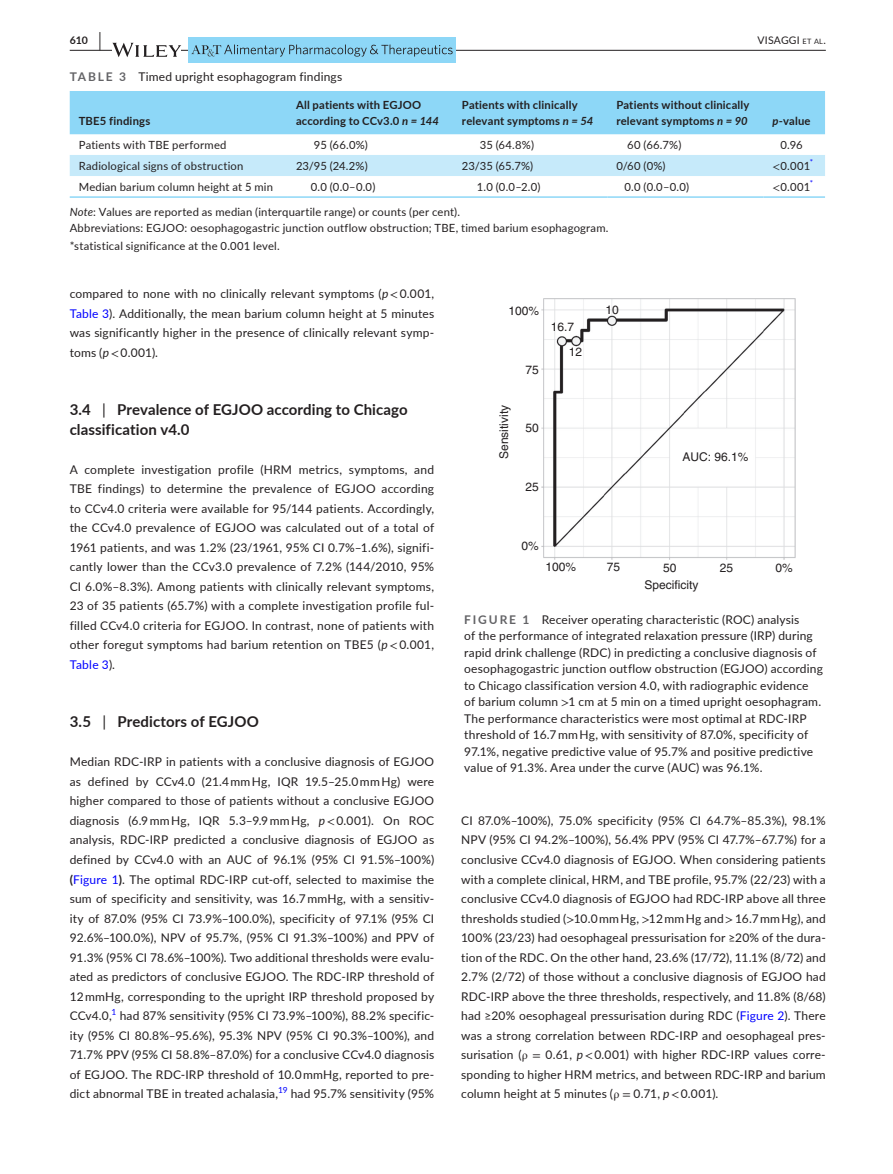
<style>
.page{position:relative;width:893px;height:1174px;background:#fff}
.page>*{position:absolute;margin:0;border:0;box-sizing:border-box;transform-origin:0 0}
.t1{font:700 15px/19.5px "Lato";letter-spacing:.005em;color:#231f20}
.t2{font:12px/19.5px "Lato";letter-spacing:.015em;color:#231f20;text-align:justify}
.t3{font:12px/24.3px "Helvetica";color:#231f20}
.t4{font:11.25px/15.8px "Lato";letter-spacing:.015em;color:#231f20}
.t5{font:700 11.25px/15.8px "Lato";letter-spacing:.015em;color:#231f20}
.t6{font:10.5px "Lato";letter-spacing:.02em;color:#231f20}
.t7{font:700 10.5px "Lato";color:#231f20}
.t8{font:7.8px "Lato";color:#00f}
.s1{font-size:19.5px}
.s2{font-size:7.35px}
.s3{font-weight:700;color:#636366}
.s4{font-style:italic}
.s5{font-family:"STIX"}
.s6{color:#00f}
.s7{font-weight:400}
.s8{font-weight:700}
</style>
<div class="page">
<hr style="left:70px;top:50px;width:756px;height:1px;background:#231f20">
<svg style="left:112px;top:43px;width:69px;height:14px"></svg>
<div style="left:189px;top:38px;width:267px;height:25px;background:#8dd7f7"></div>
<svg style="left:191px;top:44px;width:262px;height:13px"></svg>
<div style="left:70px;top:91px;width:755px;height:43px;background:#8dd7f7"></div>
<div style="left:70px;top:155px;width:755px;height:21px;background:#c6eafa"></div>
<hr style="left:70px;top:196px;width:217px;height:2px;background:#8dd7f7">
<hr style="left:287px;top:196px;width:166px;height:2px;background:#8dd7f7">
<hr style="left:453px;top:196px;width:154px;height:2px;background:#8dd7f7">
<hr style="left:607px;top:196px;width:156px;height:2px;background:#8dd7f7">
<hr style="left:763px;top:196px;width:62px;height:2px;background:#8dd7f7">
<img style="left:541px;top:298px;width:254px;height:261px">
<p class="t7" style="left:70px;top:33px;width:33px">610 <span class="s1">|</span></p>
<p class="t6" style="left:758px;top:33px;width:70px">VISAGGI <span class="s2">et al</span>.</p>
<p class="t2" style="left:70px;top:67px;width:274px"><span class="s3">TABLE 3</span> Timed upright esophagogram findings</p>
<p class="t5" style="left:79px;top:113px;width:73px">TBE5 findings</p>
<p class="t5" style="left:296px;top:97px;width:144px">All patients with EGJOO according to CCv3.0 <span class="s4">n = 144</span></p>
<p class="t5" style="left:462px;top:97px;width:133px">Patients with clinically relevant symptoms <span class="s4">n = 54</span></p>
<p class="t5" style="left:616px;top:97px;width:135px">Patients without clinically relevant symptoms <span class="s4">n = 90</span></p>
<p class="t5" style="left:772px;top:113px;width:40px"><span class="s4">p</span>-value</p>
<p class="t4" style="left:79px;top:136px;width:149px">Patients with TBE performed</p>
<p class="t4" style="left:314px;top:136px;width:55px">95 (66.0%)</p>
<p class="t4" style="left:480px;top:136px;width:56px">35 (64.8%)</p>
<p class="t4" style="left:627px;top:136px;width:56px">60 (66.7%)</p>
<p class="t4" style="left:780px;top:136px;width:24px">0.96</p>
<p class="t4" style="left:79px;top:158px;width:166px">Radiological signs of obstruction</p>
<p class="t4" style="left:296px;top:158px;width:73px">23/95 (24.2%)</p>
<p class="t4" style="left:462px;top:158px;width:73px">23/35 (65.7%)</p>
<p class="t4" style="left:616px;top:158px;width:51px">0/60 (0%)</p>
<p class="t4" style="left:772px;top:158px;width:39px"><span class="s5">&lt;</span>0.001</p>
<p class="t8" style="left:810px;top:156px;width:5px">*</p>
<p class="t8" style="left:810px;top:178px;width:5px">*</p>
<p class="t4" style="left:79px;top:179px;width:196px">Median barium column height at 5 min</p>
<p class="t4" style="left:311px;top:179px;width:66px">0.0 (0.0–0.0)</p>
<p class="t4" style="left:477px;top:179px;width:65px">1.0 (0.0–2.0)</p>
<p class="t4" style="left:624px;top:179px;width:66px">0.0 (0.0–0.0)</p>
<p class="t4" style="left:772px;top:179px;width:39px"><span class="s5">&lt;</span>0.001</p>
<p class="t4" style="left:70px;top:203px;width:540px"><span class="s4">Note</span>: Values are reported as median (interquartile range) or counts (per cent).<br>Abbreviations: EGJOO: oesophagogastric junction outflow obstruction; TBE, timed barium esophagogram.</p>
<p class="t4" style="left:70px;top:237px;width:211px">*statistical significance at the 0.001 level.</p>
<p class="t2" style="left:70px;top:284px;width:366px">compared to none with no clinically relevant symptoms (<span class="s4">p</span><span class="s5">&lt;</span> 0.001, <span class="s6">Table 3</span>). Additionally, the mean barium column height at 5 minutes was significantly higher in the presence of clinically relevant symp&shy;toms (<span class="s4">p</span><span class="s5">&lt;</span> 0.001).</p>
<p class="t1" style="left:70px;top:399px;width:340px">3.4 <span class="s7">|</span> Prevalence of EGJOO according to Chicago classification v4.0</p>
<p class="t2" style="left:70px;top:459px;width:366px">A complete investigation profile (HRM metrics, symptoms, and TBE findings) to determine the prevalence of EGJOO according to CCv4.0 criteria were available for 95/144 patients. Accordingly, the CCv4.0 prevalence of EGJOO was calculated out of a total of 1961 patients, and was 1.2% (23/1961, 95% CI 0.7%–1.6%), signifi&shy;cantly lower than the CCv3.0 prevalence of 7.2% (144/2010, 95% CI 6.0%–8.3%). Among patients with clinically relevant symptoms, 23 of 35 patients (65.7%) with a complete investigation profile ful&shy;filled CCv4.0 criteria for EGJOO. In contrast, none of patients with other foregut symptoms had barium retention on TBE5 (<span class="s4">p</span><span class="s5">&lt;</span> 0.001, <span class="s6">Table 3</span>).</p>
<p class="t1" style="left:70px;top:711px;width:191px">3.5 <span class="s7">|</span> Predictors of EGJOO</p>
<p class="t2" style="left:70px;top:752px;width:366px">Median RDC-IRP in patients with a conclusive diagnosis of EGJOO as defined by CCv4.0 (21.4 mm Hg, IQR 19.5–25.0 mm Hg) were higher compared to those of patients without a conclusive EGJOO diagnosis (6.9 mm Hg, IQR 5.3–9.9 mm Hg, <span class="s4">p</span><span class="s5">&lt;</span> 0.001). On ROC analysis, RDC-IRP predicted a conclusive diagnosis of EGJOO as defined by CCv4.0 with an AUC of 96.1% (95% CI 91.5%–100%) <span class="s8">(</span><span class="s6">Figure 1</span><span class="s8">)</span>. The optimal RDC-IRP cut-off, selected to maximise the sum of specificity and sensitivity, was 16.7 mmHg, with a sensitiv&shy;ity of 87.0% (95% CI 73.9%–100.0%), specificity of 97.1% (95% CI 92.6%–100.0%), NPV of 95.7%, (95% CI 91.3%–100%) and PPV of 91.3% (95% CI 78.6%–100%). Two additional thresholds were evalu&shy;ated as predictors of conclusive EGJOO. The RDC-IRP threshold of 12 mmHg, corresponding to the upright IRP threshold proposed by CCv4.0,<sup>1</sup> had 87% sensitivity (95% CI 73.9%–100%), 88.2% specific&shy;ity (95% CI 80.8%–95.6%), 95.3% NPV (95% CI 90.3%–100%), and 71.7% PPV (95% CI 58.8%–87.0%) for a conclusive CCv4.0 diagnosis of EGJOO. The RDC-IRP threshold of 10.0 mmHg, reported to pre&shy;dict abnormal TBE in treated achalasia,<sup>19</sup> had 95.7% sensitivity (95%</p>
<p class="t3" style="left:508px;top:298px;width:32px">100%</p>
<p class="t3" style="left:492px;top:459px;width:56px;rotate:-90deg">Sensitivity</p>
<p class="t3" style="left:525px;top:357px;width:15px">75</p>
<p class="t3" style="left:525px;top:416px;width:15px">50</p>
<p class="t3" style="left:525px;top:474px;width:15px">25</p>
<p class="t3" style="left:569px;top:315px;width:15px;text-indent:-18px">16.7<br>12</p>
<p class="t3" style="left:521px;top:533px;width:19px">0%</p>
<p class="t3" style="left:545px;top:555px;width:32px">100%</p>
<p class="t3" style="left:605px;top:298px;width:15px">10</p>
<p class="t3" style="left:607px;top:555px;width:15px">75</p>
<p class="t3" style="left:682px;top:445px;width:68px">AUC: 96.1%</p>
<p class="t3" style="left:663px;top:555px;width:15px">50</p>
<p class="t3" style="left:644px;top:572px;width:56px">Specificity</p>
<p class="t3" style="left:720px;top:555px;width:15px">25</p>
<p class="t3" style="left:775px;top:555px;width:19px">0%</p>
<p class="t2" style="left:464px;top:610px;width:360px;line-height:16.5px;text-align:left"><span class="s3">FIGURE 1</span> Receiver operating characteristic (ROC) analysis<br>of the performance of integrated relaxation pressure (IRP) during rapid drink challenge (RDC) in predicting a conclusive diagnosis of oesophagogastric junction outflow obstruction (EGJOO) according to Chicago classification version 4.0, with radiographic evidence<br>of barium column <span class="s5">&gt;</span>1 cm at 5 min on a timed upright oesophagram.<br>The performance characteristics were most optimal at RDC-IRP threshold of 16.7 mm Hg, with sensitivity of 87.0%, specificity of 97.1%, negative predictive value of 95.7% and positive predictive value of 91.3%. Area under the curve (AUC) was 96.1%.</p>
<p class="t2" style="left:461px;top:810px;width:366px">CI 87.0%–100%), 75.0% specificity (95% CI 64.7%–85.3%), 98.1% NPV (95% CI 94.2%–100%), 56.4% PPV (95% CI 47.7%–67.7%) for a conclusive CCv4.0 diagnosis of EGJOO. When considering patients with a complete clinical, HRM, and TBE profile, 95.7% (22/23) with a conclusive CCv4.0 diagnosis of EGJOO had RDC-IRP above all three thresholds studied (<span class="s5">&gt;</span>10.0 mm Hg, <span class="s5">&gt;</span>12 mm Hg and <span class="s5">&gt;</span> 16.7 mm Hg), and 100% (23/23) had oesophageal pressurisation for ≥20% of the dura&shy;tion of the RDC. On the other hand, 23.6% (17/72), 11.1% (8/72) and 2.7% (2/72) of those without a conclusive diagnosis of EGJOO had RDC-IRP above the three thresholds, respectively, and 11.8% (8/68) had ≥20% oesophageal pressurisation during RDC (<span class="s6">Figure 2</span>). There was a strong correlation between RDC-IRP and oesophageal pres&shy;surisation (<span class="s5">ρ =</span> 0.61, <span class="s4">p</span><span class="s5">&lt;</span> 0.001) with higher RDC-IRP values corre&shy;sponding to higher HRM metrics, and between RDC-IRP and barium column height at 5 minutes (<span class="s5">ρ =</span> 0.71, <span class="s4">p</span><span class="s5">&lt;</span> 0.001).</p>
</div>
